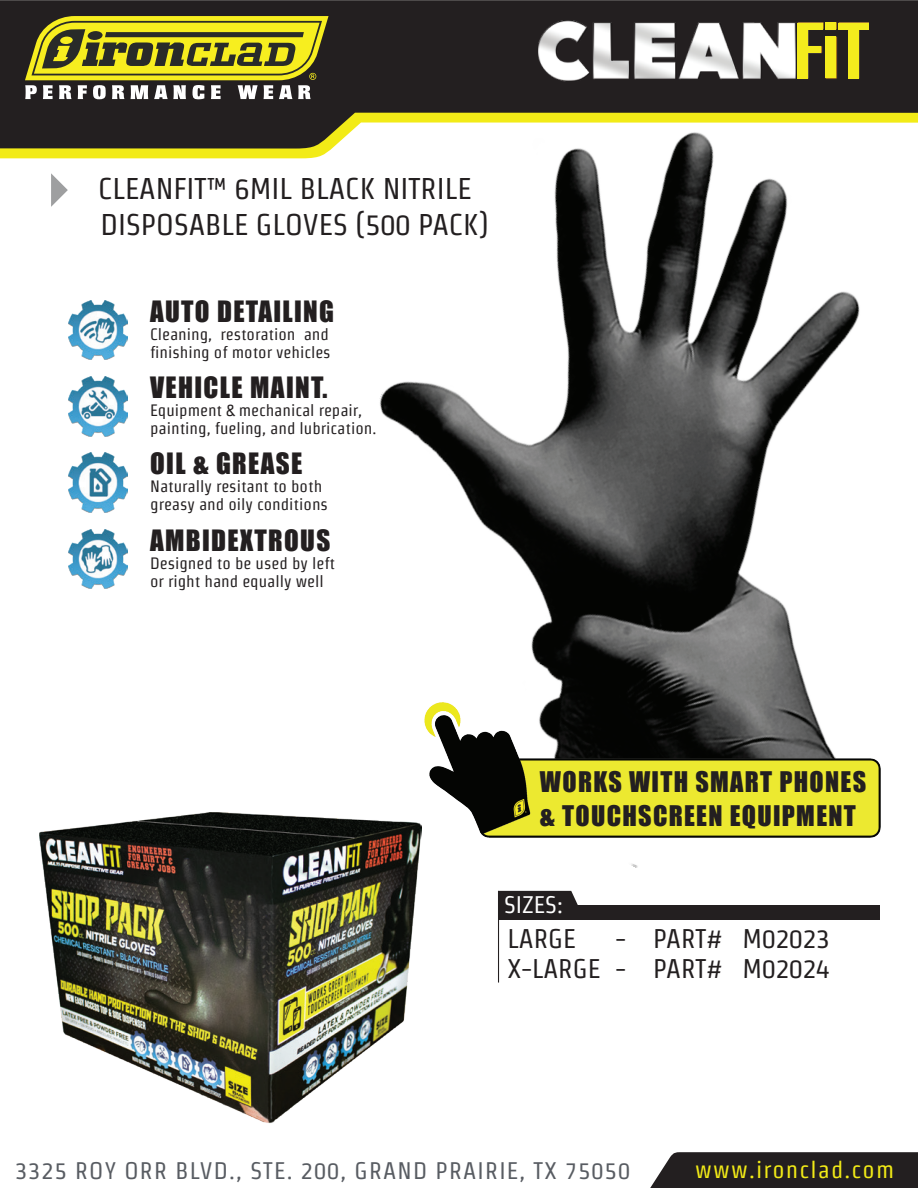
<style>
.page{position:relative;width:918px;height:1188px;background:#fff}
.page>*{position:absolute;margin:0;border:0;box-sizing:border-box;transform-origin:0 0}
.t1{font:30px "Strait";color:#231f20}
.t2{font:27px "Impact";letter-spacing:.05em;color:#231f20}
.t3{font:27px/30.6px "Strait";color:#231f20;text-align:right}
.t4{font:26.1px/34.5px "Impact";letter-spacing:.05em;color:#231f20}
.t5{font:24px "Strait";letter-spacing:.05em;color:#585c62}
.t6{font:24px "Strait";letter-spacing:.05em;color:#f2eb17}
.t7{font:24px "Strait";color:#fff}
.t8{font:16.5px/18px "Strait";color:#231f20}
</style>
<div class="page">
<img style="left:39px;top:813px;width:374px;height:310px">
<svg style="left:51px;top:173px;width:17px;height:34px"></svg>
<img style="left:246px;top:158px;width:635px;height:767px">
<img style="left:424px;top:703px;width:456px;height:135px">
<div style="left:533px;top:770px;width:335px;height:58px;background:#ece930"></div>
<img style="left:68px;top:529px;width:60px;height:59px">
<img style="left:68px;top:453px;width:60px;height:59px">
<img style="left:68px;top:376px;width:60px;height:60px">
<img style="left:68px;top:300px;width:60px;height:59px">
<div style="left:499px;top:905px;width:381px;height:15px;background:#231f20"></div>
<svg style="left:499px;top:891px;width:81px;height:14px"></svg>
<hr style="left:498px;top:891px;width:1px;height:92px;background:#231f20">
<svg style="left:650px;top:1152px;width:268px;height:36px;background:#2e2a2b"></svg>
<svg style="left:0;top:149px;width:714px;height:9px"></svg>
<svg style="left:0;top:0;width:918px;height:149px;fill:#231f20"></svg>
<svg style="left:25px;top:16px;width:304px;height:84px;background:#979233"></svg>
<img style="left:538px;top:20px;width:330px;height:62px">
<div style="left:848px;top:25px;width:10px;height:53px;background:#f4ec1d"></div>
<div style="left:838px;top:23px;width:30px;height:6px;background:#f4ec1d"></div>
<div style="left:825px;top:37px;width:11px;height:41px;background:#f4ec1d"></div>
<div style="left:825px;top:22px;width:11px;height:8px;background:#f4ec1d"></div>
<div style="left:797px;top:23px;width:26px;height:6px;background:#f4ec1d"></div>
<div style="left:797px;top:28px;width:11px;height:50px;background:#f4ec1d"></div>
<div style="left:807px;top:46px;width:14px;height:7px;background:#f4ec1d"></div>
<h1 class="t1" style="left:98px;top:172px;width:375px">CLEANFIT™ 6MIL BLACK NITRILE</h1>
<h1 class="t1" style="left:101px;top:208px;width:390px">DISPOSABLE GLOVES (500 PACK)</h1>
<h2 class="t2" style="left:150px;top:291px;width:186px">AUTO DETAILING</h2>
<p class="t8" style="left:150px;top:325px;width:182px">Cleaning, restoration and finishing of motor vehicles</p>
<h2 class="t2" style="left:150px;top:367px;width:179px">VEHICLE MAINT.</h2>
<p class="t8" style="left:150px;top:401px;width:228px">Equipment &amp; mechanical repair, painting, fueling, and lubrication.</p>
<h2 class="t2" style="left:150px;top:443px;width:154px">OIL &amp; GREASE</h2>
<p class="t8" style="left:150px;top:478px;width:179px">Naturally resitant to both greasy and oily conditions</p>
<h2 class="t2" style="left:150px;top:519px;width:182px">AMBIDEXTROUS</h2>
<p class="t8" style="left:150px;top:554px;width:187px">Designed to be used by left or right hand equally well</p>
<h3 class="t4" style="left:540px;top:763px;width:328px">WORKS WITH SMART PHONES &amp; TOUCHSCREEN EQUIPMENT</h3>
<h3 class="t7" style="left:504px;top:891px;width:60px">SIZES:</h3>
<h2 class="t3" style="left:508px;top:923px;width:70px">LARGE</h2>
<h2 class="t3" style="left:508px;top:923px;width:324px">- PART# M02023<br>X-LARGE - PART# M02024</h2>
<h3 class="t5" style="left:15px;top:1157px;width:616px">3325 ROY ORR BLVD., STE. 200, GRAND PRAIRIE, TX 75050</h3>
<h3 class="t6" style="left:695px;top:1156px;width:200px">www.ironclad.com</h3>
</div>
